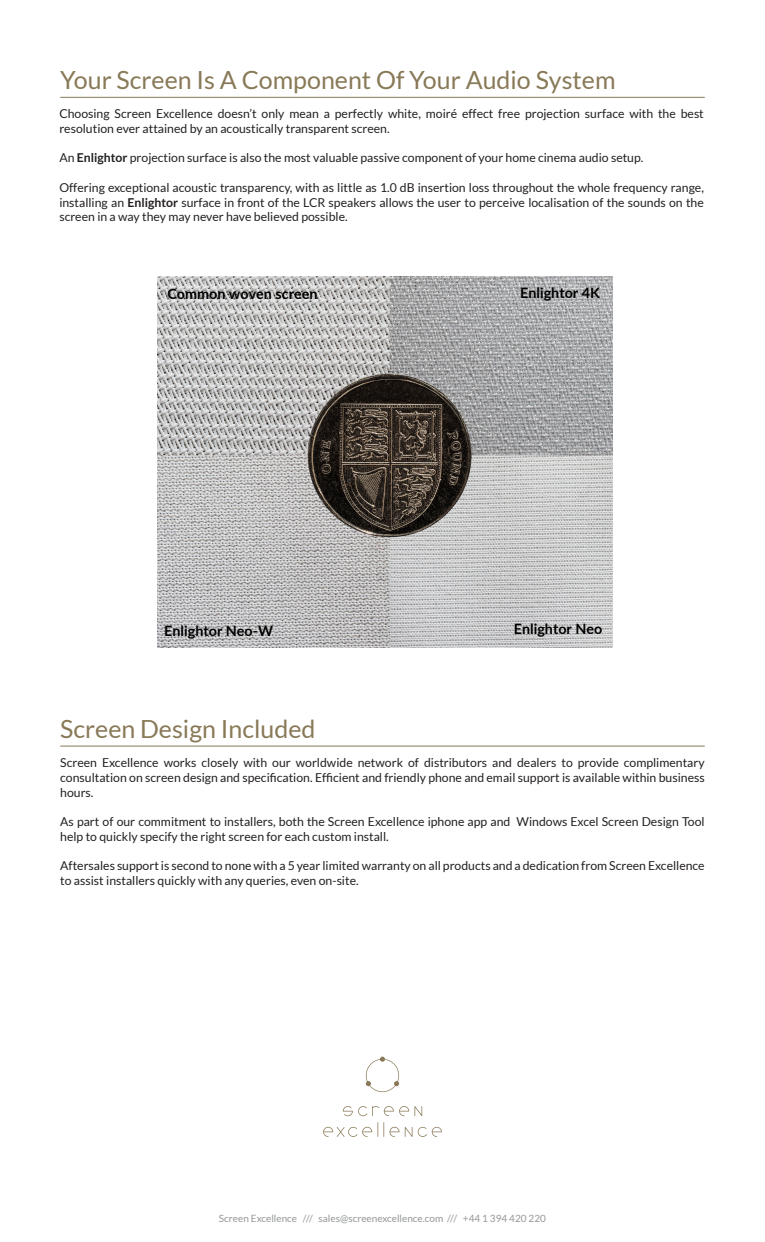
<style>
.page{position:relative;width:765px;height:1242px;background:#fff}
.page>*{position:absolute;margin:0;border:0;box-sizing:border-box;transform-origin:0 0}
.t1{font:25px "Lato";color:#887957}
.t2{font:700 14.38px "Lato";color:#000}
.t3{font:12.25px/14.8px "Lato";color:#231f20}
.t4{font:10px "Lato";color:#939698}
.s1{font-weight:700}
</style>
<div class="page">
<hr style="left:60px;top:97px;width:645px;height:1px;background:#887957">
<hr style="left:60px;top:746px;width:645px;height:1px;background:#887957">
<svg style="left:323px;top:1122px;width:119px;height:15px"></svg>
<svg style="left:343px;top:1106px;width:79px;height:10px"></svg>
<svg style="left:366px;top:1057px;width:33px;height:35px"></svg>
<img style="left:157px;top:276px;width:456px;height:372px">
<p class="t1" style="left:60px;top:66px;width:557px">Your Screen Is A Component Of Your Audio System</p>
<p class="t3" style="left:59px;top:106px;width:646px">Choosing Screen Excellence doesn’t only mean a perfectly white, moiré effect free projection surface with the best resolution ever attained by an acoustically transparent screen.</p>
<p class="t3" style="left:59px;top:150px;width:586px">An <span class="s1">Enlightor</span> projection surface is also the most valuable passive component of your home cinema audio setup.</p>
<p class="t3" style="left:59px;top:180px;width:646px;text-align:justify">Offering exceptional acoustic transparency, with as little as 1.0 dB insertion loss throughout the whole frequency range, installing an <span class="s1">Enlightor</span> surface in front of the LCR speakers allows the user to perceive localisation of the sounds on the screen in a way they may never have believed possible.</p>
<p class="t2" style="left:167px;top:283px;width:151px">Common woven screen</p>
<p class="t2" style="left:520px;top:282px;width:81px">Enlightor 4K</p>
<p class="t2" style="left:164px;top:620px;width:110px">Enlightor Neo-W</p>
<p class="t2" style="left:514px;top:619px;width:90px">Enlightor Neo</p>
<p class="t1" style="left:60px;top:715px;width:257px">Screen Design Included</p>
<p class="t3" style="left:60px;top:755px;width:646px;text-align:justify">Screen Excellence works closely with our worldwide network of distributors and dealers to provide complimentary consultation on screen design and specification. Efficient and friendly phone and email support is available within business hours.</p>
<p class="t3" style="left:60px;top:814px;width:646px">As part of our commitment to installers, both the Screen Excellence iphone app and Windows Excel Screen Design Tool help to quickly specify the right screen for each custom install.</p>
<p class="t3" style="left:60px;top:858px;width:646px">Aftersales support is second to none with a 5 year limited warranty on all products and a dedication from Screen Excellence to assist installers quickly with any queries, even on-site.</p>
<p class="t4" style="left:219px;top:1213px;width:329px">Screen Excellence /// sales@screenexcellence.com /// +44 1 394 420 220</p>
</div>
